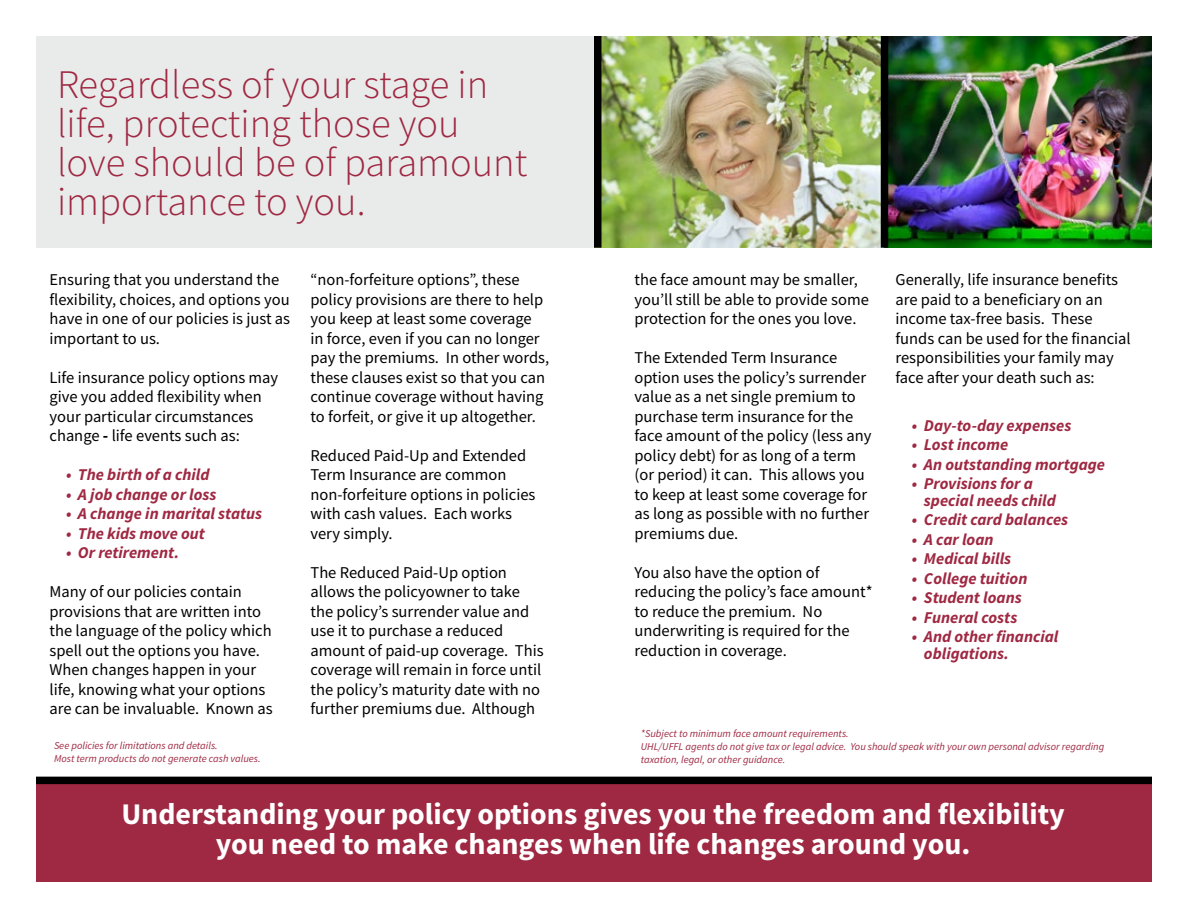
<style>
.page{position:relative;width:1188px;height:918px;background:#fff}
.page>*{position:absolute;margin:0;border:0;box-sizing:border-box;transform-origin:0 0}
.t1{font:300 40.5px/39px "Source Sans Pro";color:#9f2842}
.t2{font:700 30px/30px "Source Sans Pro";color:#fff;text-align:center}
.t3{font:16.5px/19.5px "Source Sans Pro";color:#000}
.t4{font:italic 700 16.5px/16.5px "Source Sans Pro";color:#9f2842}
.t5{font:italic 10.5px/12.6px "Source Sans Pro";color:#9f2842}
.s1{font-weight:700}
</style>
<div class="page">
<div style="left:36px;top:36px;width:562px;height:212px;background:#e9eaea"></div>
<div style="left:36px;top:780px;width:1116px;height:102px;background:#9f2842"></div>
<img style="left:602px;top:36px;width:550px;height:212px">
<div style="left:36px;top:777px;width:1116px;height:7px;background:#000"></div>
<div style="left:594px;top:36px;width:8px;height:212px;background:#000"></div>
<div style="left:881px;top:36px;width:7px;height:212px;background:#000"></div>
<h1 class="t1" style="left:57px;top:65px;width:472px">Regardless of your stage in life, protecting those you love should be of paramount importance to you.</h1>
<p class="t3" style="left:50px;top:270px;width:242px">Ensuring that you understand the flexibility, choices, and options you have in one of our policies is just as important to us.</p>
<p class="t3" style="left:50px;top:367px;width:230px">Life insurance policy options may give you added flexibility when your particular circumstances change <span class="s1">-</span> life events such as:</p>
<p class="t4" style="left:66px;top:466px;width:145px">• The birth of a child</p>
<p class="t4" style="left:66px;top:486px;width:152px">• A job change or loss</p>
<p class="t4" style="left:66px;top:505px;width:198px">• A change in marital status</p>
<p class="t4" style="left:66px;top:525px;width:140px">• The kids move out</p>
<p class="t4" style="left:66px;top:544px;width:115px">• Or retirement.</p>
<p class="t3" style="left:50px;top:582px;width:225px">Many of our policies contain provisions that are written into the language of the policy which spell out the options you have.<br>When changes happen in your life, knowing what your options are can be invaluable. Known as</p>
<p class="t3" style="left:310px;top:270px;width:240px">“non-forfeiture options”, these policy provisions are there to help you keep at least some coverage<br>in force, even if you can no longer pay the premiums. In other words, these clauses exist so that you can continue coverage without having to forfeit, or give it up altogether.</p>
<p class="t3" style="left:310px;top:445px;width:227px">Reduced Paid-Up and Extended<br>Term Insurance are common non-forfeiture options in policies with cash values. Each works very simply.</p>
<p class="t3" style="left:310px;top:563px;width:235px">The Reduced Paid-Up option allows the policyowner to take the policy’s surrender value and use it to purchase a reduced amount of paid-up coverage. This coverage will remain in force until the policy’s maturity date with no further premiums due. Although</p>
<p class="t3" style="left:634px;top:270px;width:236px">the face amount may be smaller, you’ll still be able to provide some protection for the ones you love.</p>
<p class="t3" style="left:634px;top:348px;width:238px">The Extended Term Insurance option uses the policy’s surrender value as a net single premium to purchase term insurance for the face amount of the policy (less any policy debt) for as long of a term (or period) it can. This allows you to keep at least some coverage for as long as possible with no further premiums due.</p>
<p class="t3" style="left:634px;top:563px;width:240px">You also have the option of reducing the policy’s face amount* to reduce the premium. No underwriting is required for the reduction in coverage.</p>
<p class="t3" style="left:895px;top:270px;width:237px">Generally, life insurance benefits are paid to a beneficiary on an income tax-free basis. These funds can be used for the financial responsibilities your family may face after your death such as:</p>
<p class="t4" style="left:912px;top:417px;width:161px">• Day-to-day expenses</p>
<p class="t4" style="left:912px;top:436px;width:98px">• Lost income</p>
<p class="t4" style="left:912px;top:456px;width:194px">• An outstanding mortgage</p>
<p class="t4" style="left:924px;top:475px;width:133px;text-indent:-12px">• Provisions for a special needs child</p>
<p class="t4" style="left:912px;top:511px;width:158px">• Credit card balances</p>
<p class="t4" style="left:912px;top:531px;width:83px">• A car loan</p>
<p class="t4" style="left:912px;top:550px;width:101px">• Medical bills</p>
<p class="t4" style="left:912px;top:570px;width:117px">• College tuition</p>
<p class="t4" style="left:912px;top:589px;width:111px">• Student loans</p>
<p class="t4" style="left:912px;top:609px;width:107px">• Funeral costs</p>
<p class="t4" style="left:924px;top:628px;width:136px;text-indent:-12px">• And other financial obligations.</p>
<p class="t5" style="left:641px;top:728px;width:465px">*Subject to minimum face amount requirements.<br>UHL/UFFL agents do not give tax or legal advice. You should speak with your own personal advisor regarding taxation, legal, or other guidance.</p>
<h2 class="t2" style="left:121px;top:799px;width:945px">Understanding your policy options gives you the freedom and flexibility you need to make changes when life changes around you.</h2>
<p class="t5" style="left:54px;top:740px;width:208px">See policies for limitations and details.<br>Most term products do not generate cash values.</p>
</div>
